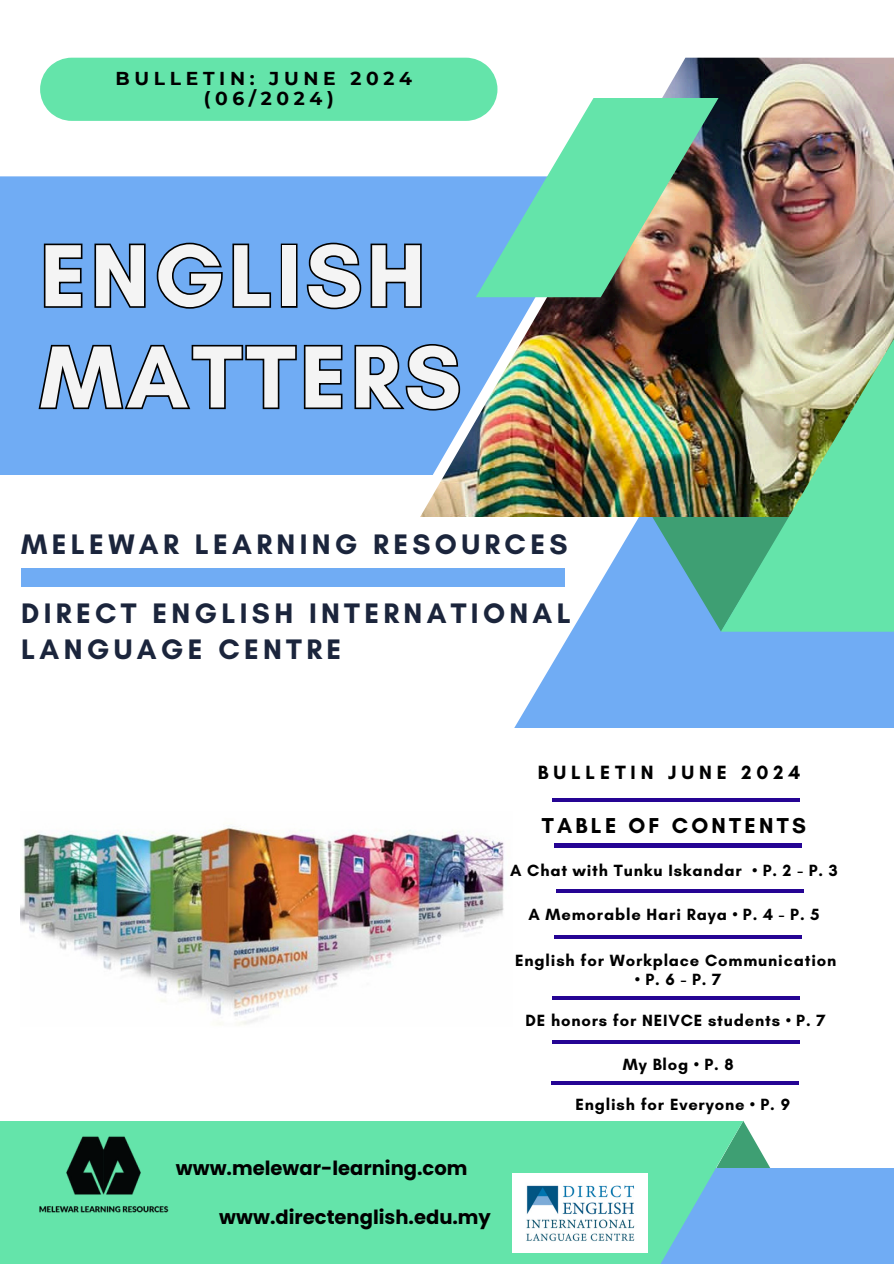
<style>
.page{position:relative;width:894px;height:1264px;background:#fff}
.page>*{position:absolute;margin:0;border:0;box-sizing:border-box;transform-origin:0 0}
.t1{font:700 89.7px/101.2px "Glacial Indifference";letter-spacing:.05em;color:#f4f4f4}
.t2{font:700 28.8px/36px "Glacial Indifference";letter-spacing:.15em;color:#1b253c}
.t3{font:700 21.9px "Glacial Indifference";letter-spacing:.15em;color:#000}
.t4{font:700 19.5px "Poppins";color:#000}
.t5{font:700 19.5px "Glacial Indifference";letter-spacing:.25em;color:#000}
.t6{font:700 18.6px/20.2px "Montserrat";letter-spacing:.25em;color:#000;text-align:center}
.t7{font:700 16.5px "Glacial Indifference";letter-spacing:.05em;color:#000}
</style>
<div class="page">
<svg style="left:514px;top:516px;width:379px;height:212px;fill:#70acf4"></svg>
<svg style="left:631px;top:516px;width:89px;height:115px"></svg>
<img style="left:421px;top:58px;width:472px;height:458px">
<img style="left:0;top:176px;width:605px;height:299px">
<img style="left:720px;top:339px;width:173px;height:292px">
<div style="left:40px;top:58px;width:457px;height:63px;background:#64e4aa"></div>
<svg style="left:743px;top:1121px;width:27px;height:46px"></svg>
<div style="left:605px;top:1167px;width:288px;height:96px;background:#70acf4"></div>
<div style="left:0;top:1120px;width:743px;height:143px;background:#64e4aa"></div>
<svg style="left:475px;top:98px;width:243px;height:199px;fill:#64e4aa"></svg>
<div style="left:21px;top:568px;width:544px;height:19px;background:#70acf4"></div>
<hr style="left:552px;top:798px;width:247px;height:3px;background:#250494">
<hr style="left:554px;top:843px;width:247px;height:4px;background:#250494">
<hr style="left:556px;top:889px;width:247px;height:3px;background:#250494">
<hr style="left:554px;top:935px;width:247px;height:3px;background:#250494">
<hr style="left:552px;top:996px;width:247px;height:3px;background:#250494">
<img style="left:39px;top:1136px;width:130px;height:77px">
<img style="left:512px;top:1173px;width:135px;height:79px">
<hr style="left:552px;top:1040px;width:247px;height:3px;background:#250494">
<hr style="left:551px;top:1081px;width:248px;height:3px;background:#250494">
<img style="left:21px;top:826px;width:483px;height:199px">
<svg style="left:42px;top:241px;width:381px;height:70px"></svg>
<svg style="left:37px;top:342px;width:425px;height:70px"></svg>
<p class="t6" style="left:116px;top:68px;width:298px">BULLETIN: JUNE 2024 (06/2024)</p>
<p class="t1" style="left:40px;top:224px;width:422px">ENGLISH<br>MATTERS</p>
<h3 class="t2" style="left:21px;top:526px;width:547px">MELEWAR LEARNING RESOURCES</h3>
<p class="t2" style="left:21px;top:594px;width:551px">DIRECT ENGLISH INTERNATIONAL<br>LANGUAGE CENTRE</p>
<p class="t5" style="left:537px;top:760px;width:264px">BULLETIN JUNE 2024</p>
<p class="t3" style="left:541px;top:811px;width:266px">TABLE OF CONTENTS</p>
<p class="t7" style="left:510px;top:860px;width:329px">A Chat with Tunku Iskandar • P. 2 - P. 3</p>
<p class="t7" style="left:528px;top:903px;width:292px">A Memorable Hari Raya • P. 4 - P. 5</p>
<p class="t7" style="left:515px;top:950px;width:322px">English for Workplace Communication</p>
<p class="t7" style="left:635px;top:969px;width:88px">•P.6-P.7</p>
<p class="t7" style="left:525px;top:1010px;width:301px">DE honors for NEIVCE students • P. 7</p>
<h2 class="t4" style="left:176px;top:1154px;width:293px">www.melewar-learning.com</h2>
<h4 class="t4" style="left:219px;top:1203px;width:273px">www.directenglish.edu.my</h4>
<p class="t7" style="left:622px;top:1054px;width:112px">My Blog • P. 8</p>
<p class="t7" style="left:575px;top:1094px;width:216px">English for Everyone • P. 9</p>
</div>
